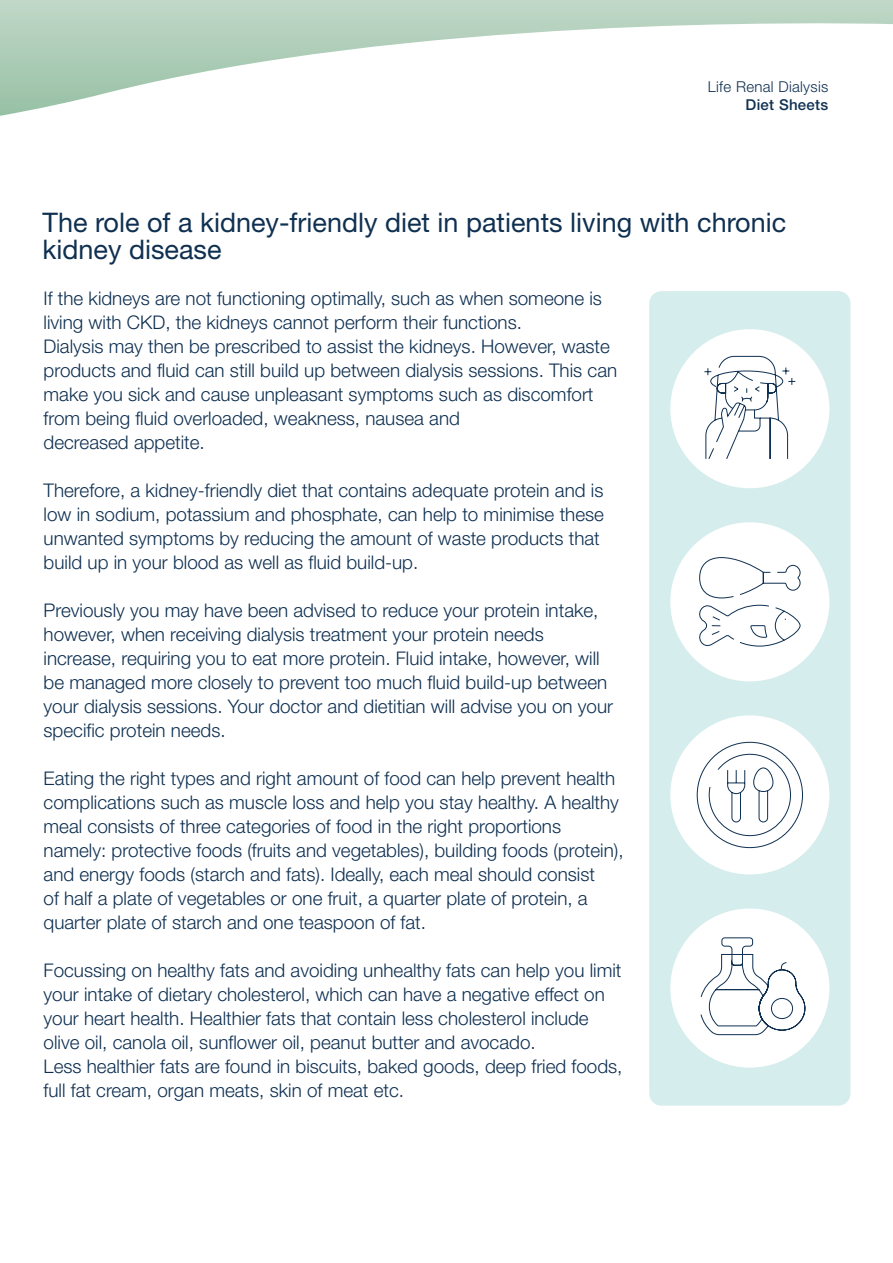
<style>
.page{position:relative;width:893px;height:1263px;background:#fff}
.page>*{position:absolute;margin:0;border:0;box-sizing:border-box;transform-origin:0 0}
.t1{font:27px/27px "Helvetica Neue LT Std";color:#0f3051}
.t2{font:300 18.9px/24px "Helvetica Neue LT Std";color:#0f3051}
._20pt_reg_page_heading{font:300 15px "Helvetica Neue LT Std";letter-spacing:.02em;color:#0f3051}
._20pt_reg_page_heading-2{font:500 15px "Helvetica Neue LT Std";letter-spacing:.02em;color:#0f3051}
</style>
<div class="page">
<svg style="left:0;top:0;width:893px;height:116px"></svg>
<div style="left:649px;top:291px;width:201px;height:815px;background:#d5eded;border-radius:12px"></div>
<div style="left:670px;top:329px;width:159px;height:159px;background:#fff;border-radius:50%"></div>
<div style="left:670px;top:522px;width:159px;height:159px;background:#fff;border-radius:50%"></div>
<div style="left:670px;top:715px;width:159px;height:159px;background:#fff;border-radius:50%"></div>
<div style="left:670px;top:908px;width:159px;height:159px;background:#fff;border-radius:50%"></div>
<svg style="left:704px;top:356px;width:92px;height:103px"></svg>
<svg style="left:699px;top:557px;width:102px;height:90px"></svg>
<svg style="left:696px;top:741px;width:110px;height:294px"></svg>
<p class="_20pt_reg_page_heading" style="left:708px;top:78px;width:122px">Life Renal Dialysis</p>
<p class="_20pt_reg_page_heading-2" style="left:746px;top:96px;width:84px">Diet Sheets</p>
<p class="t1" style="left:43px;top:208px;width:745px">The role of a kidney-friendly diet in patients living with chronic kidney disease</p>
<p class="t2" style="left:44px;top:285px;width:560px">If the kidneys are not functioning optimally, such as when someone is living with CKD, the kidneys cannot perform their functions.</p>
<p class="t2" style="left:44px;top:333px;width:575px">Dialysis may then be prescribed to assist the kidneys. However, waste products and fluid can still build up between dialysis sessions. This can make you sick and cause unpleasant symptoms such as discomfort from being fluid overloaded, weakness, nausea and</p>
<p class="t2" style="left:44px;top:429px;width:163px">decreased appetite.</p>
<p class="t2" style="left:44px;top:477px;width:562px">Therefore, a kidney-friendly diet that contains adequate protein and is low in sodium, potassium and phosphate, can help to minimise these unwanted symptoms by reducing the amount of waste products that build up in your blood as well as fluid build-up.</p>
<p class="t2" style="left:44px;top:597px;width:571px">Previously you may have been advised to reduce your protein intake, however, when receiving dialysis treatment your protein needs increase, requiring you to eat more protein. Fluid intake, however, will be managed more closely to prevent too much fluid build-up between your dialysis sessions. Your doctor and dietitian will advise you on your specific protein needs.</p>
<p class="t2" style="left:44px;top:765px;width:581px">Eating the right types and right amount of food can help prevent health complications such as muscle loss and help you stay healthy. A healthy meal consists of three categories of food in the right proportions namely: protective foods (fruits and vegetables), building foods (protein), and energy foods (starch and fats). Ideally, each meal should consist<br>of half a plate of vegetables or one fruit, a quarter plate of protein, a quarter plate of starch and one teaspoon of fat.</p>
<p class="t2" style="left:44px;top:957px;width:579px">Focussing on healthy fats and avoiding unhealthy fats can help you limit your intake of dietary cholesterol, which can have a negative effect on your heart health. Healthier fats that contain less cholesterol include olive oil, canola oil, sunflower oil, peanut butter and avocado.</p>
<p class="t2" style="left:44px;top:1053px;width:580px">Less healthier fats are found in biscuits, baked goods, deep fried foods, full fat cream, organ meats, skin of meat etc.</p>
</div>
